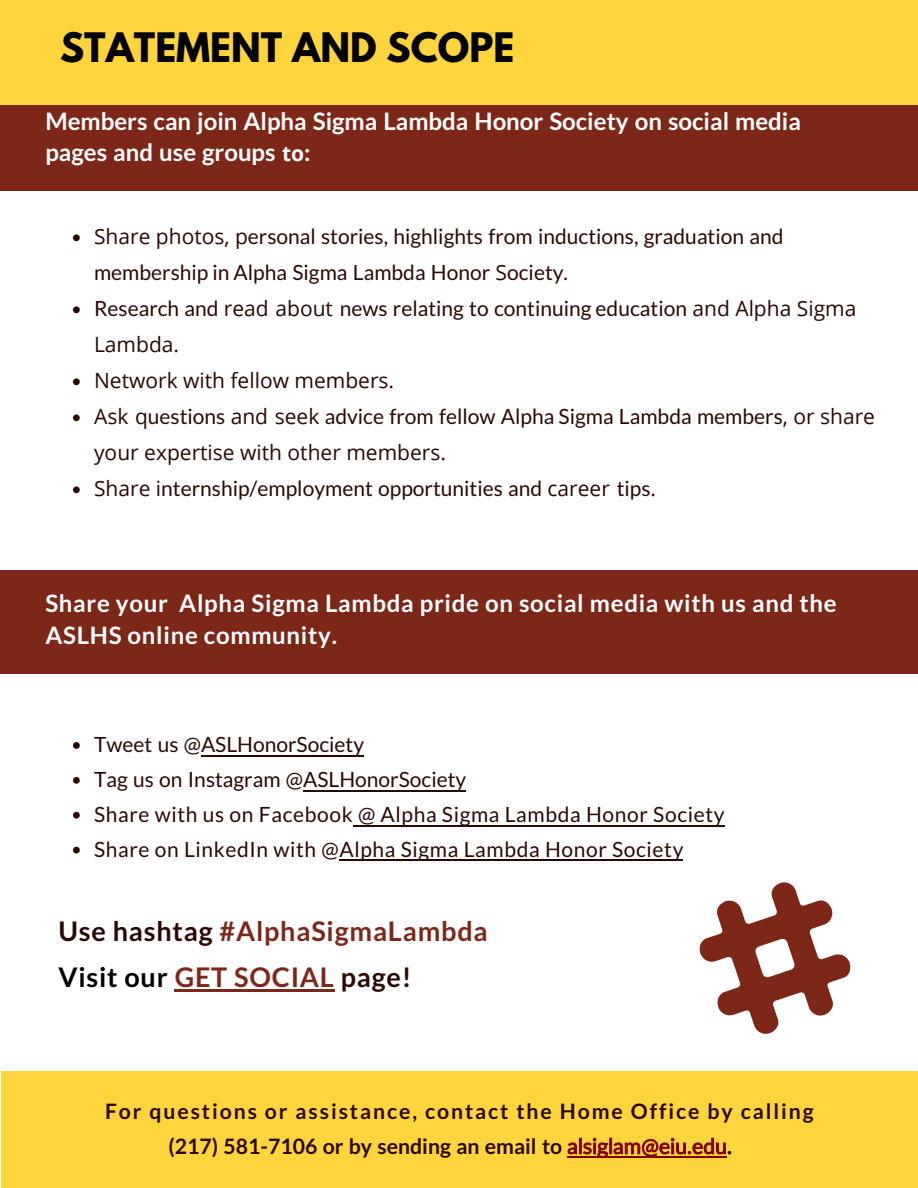
<style>
.page{position:relative;width:918px;height:1188px;background:#fff}
.page>*{position:absolute;margin:0;border:0;box-sizing:border-box;transform-origin:0 0}
.t1{font:700 36px "League Spartan";color:#000}
.t2{font:700 27px/46.2px "Lato";letter-spacing:.03em;color:#7d2719}
.t3{font:700 24px/32.7px "Lato";letter-spacing:.03em;color:#fff}
.t4{font:700 24px/31.5px "Lato";color:#fff}
.t5{font:700 21.15px/34.8px "Lato";letter-spacing:.09em;color:#2a0804}
.t6{font:21px/36px "Lato";color:#2a0804}
.t7{font:21px/34.8px "Lato";letter-spacing:.03em;color:#2a0804}
.t8{font:21px/36px "Open Sans";color:#2a0804}
.s1{font-family:"Open Sans";font-size:21px}
.s2{font-family:"Open Sans"}
.s3{color:#2a0804}
.s4{color:#000}
.s5{font-weight:400;color:#800000}
.s6{font-weight:400}
</style>
<div class="page">
<svg style="left:73px;top:234px;width:7px;height:7px"></svg>
<svg style="left:73px;top:306px;width:7px;height:7px"></svg>
<svg style="left:73px;top:378px;width:7px;height:7px"></svg>
<svg style="left:73px;top:414px;width:7px;height:7px"></svg>
<svg style="left:73px;top:486px;width:7px;height:7px"></svg>
<div style="left:1px;top:1071px;width:917px;height:117px;background:#ffd43d"></div>
<div style="left:0;top:570px;width:918px;height:104px;background:#7d2719"></div>
<svg style="left:73px;top:742px;width:7px;height:7px"></svg>
<svg style="left:73px;top:777px;width:7px;height:7px"></svg>
<svg style="left:73px;top:812px;width:7px;height:7px"></svg>
<svg style="left:73px;top:847px;width:7px;height:6px"></svg>
<hr style="left:340px;top:860px;width:343px;height:1px;background:#2a0804">
<hr style="left:358px;top:825px;width:366px;height:1px;background:#2a0804">
<hr style="left:303px;top:790px;width:163px;height:1px;background:#2a0804">
<hr style="left:201px;top:755px;width:163px;height:1px;background:#2a0804">
<hr style="left:175px;top:990px;width:160px;height:2px;background:#7d2719">
<svg style="left:699px;top:882px;width:152px;height:152px"></svg>
<div style="left:0;top:0;width:918px;height:191px;background:#7d2719"></div>
<div style="left:0;top:0;width:918px;height:105px;background:#ffd43d"></div>
<hr style="left:567px;top:1157px;width:160px;height:1px;background:#800000">
<h1 class="t1" style="left:60px;top:19px;width:456px">STATEMENT AND SCOPE</h1>
<p class="t4" style="left:45px;top:105px;width:757px">Members can join Alpha Sigma Lambda Honor Society on social media pages and use groups <span class="s1">to</span>:</p>
<p class="t6" style="left:94px;top:218px;width:764px"><span class="s2">Share photos, p</span>ersonal stories, highlights from inductions, graduation and membership in Alpha Sigma Lambda Honor <span class="s2">S</span>ociety.<br>Research and <span class="s2">read about</span> news relating to continuing education <span class="s2">and Alpha Sigma</span></p>
<p class="t8" style="left:94px;top:325px;width:302px">Lambda.<br>Network with fellow members.</p>
<p class="t6" style="left:94px;top:398px;width:782px"><span class="s2">Ask q</span>uestions <span class="s2">and seek</span> advice from fellow Alpha Sigma Lambda members<span class="s2">, or share</span></p>
<p class="t8" style="left:94px;top:433px;width:353px">your expertise with other members.</p>
<p class="t6" style="left:94px;top:470px;width:564px"><span class="s2">Share i</span>nternship/employment opportunities and <span class="s2">career</span> tips<span class="s2">.</span></p>
<p class="t3" style="left:45px;top:586px;width:793px">Share your Alpha Sigma Lambda pride on social media with us and the<br>ASLHS online community.</p>
<p class="t7" style="left:94px;top:727px;width:632px">Tweet us @ASLHonorSociety<br>Tag us on Instagram @ASLHonorSociety<br>Share with us on Facebook @ Alpha Sigma Lambda Honor Society Share on LinkedIn with @Alpha Sigma Lambda Honor Society</p>
<p class="t2" style="left:58px;top:908px;width:431px"><span class="s3">Use hashtag</span> #AlphaSigmaLambda<br><span class="s4">Visit our</span> GET SOCIAL <span class="s3">page!</span></p>
<p class="t5" style="left:169px;top:1094px;width:647px;text-indent:-64px">For questions or assistance, contact the Home Office by calling (217) 581-7106 or by sending an email to <span class="s5">alsiglam@eiu.edu</span><span class="s6">.</span></p>
</div>
